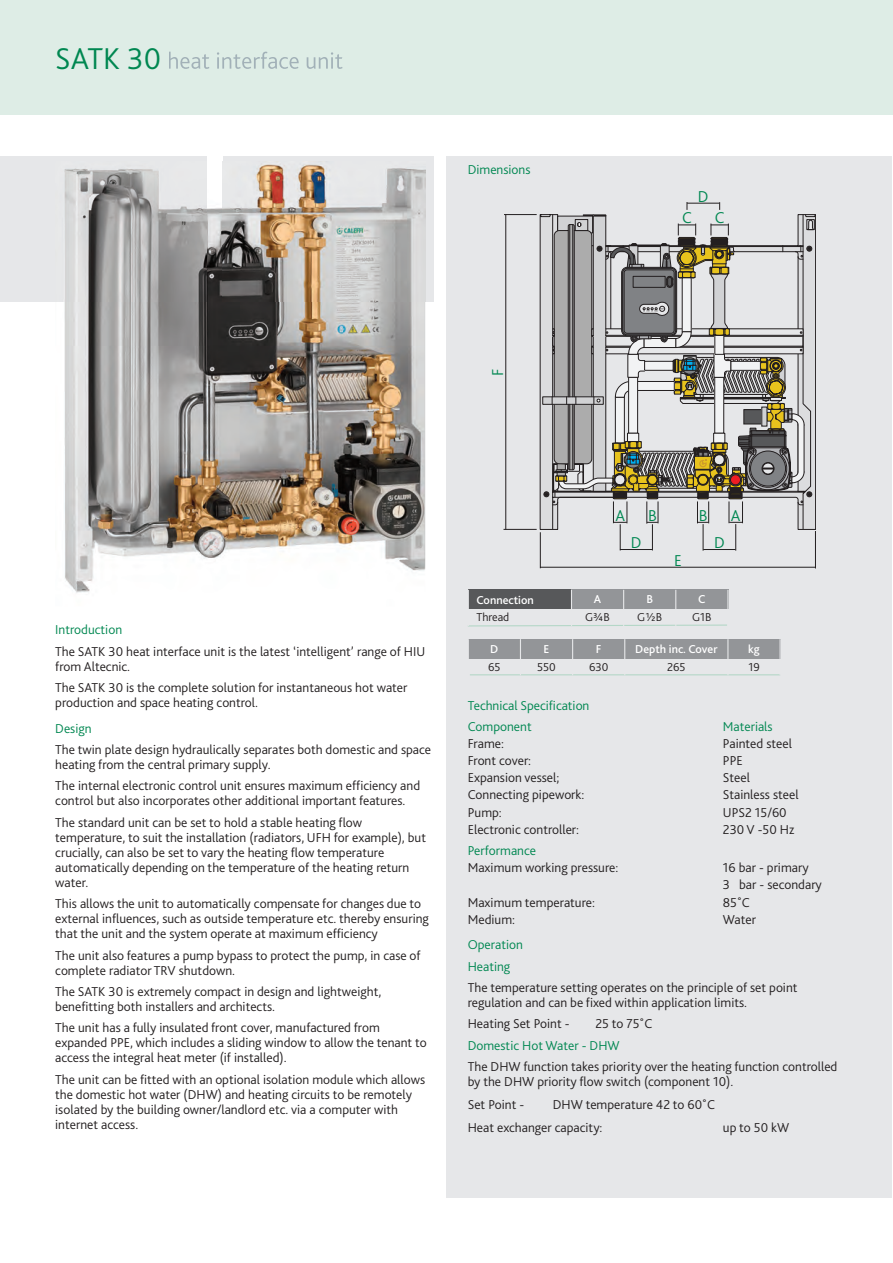
<style>
.page{position:relative;width:893px;height:1263px;background:#fff}
.page>*{position:absolute;margin:0;border:0;box-sizing:border-box;transform-origin:0 0}
.t1{font:300 31.5px "Bliss 2";color:#008751}
.t2{font:300 16.5px "Bliss 2";color:#008751}
.t3{font:300 13.5px/15px "Bliss 2";color:#231f20}
.t4{font:300 13.5px/21.5px "Bliss 2";color:#008751}
.t5{font:500 12px "Bliss 2";color:#fff}
.t6{font:300 12px "Bliss 2";color:#231f20}
</style>
<div class="page">
<div style="left:0;top:0;width:893px;height:115px;background:#deede6"></div>
<div style="left:446px;top:156px;width:445px;height:1042px;background:#e6e7e9"></div>
<svg style="left:169px;top:52px;width:147px;height:17px"></svg>
<div style="left:223px;top:156px;width:211px;height:145px;background:#e6e7e9"></div>
<div style="left:0;top:156px;width:207px;height:145px;background:#e6e7e9"></div>
<hr style="left:540px;top:532px;width:1px;height:36px;background:#231f20">
<hr style="left:815px;top:531px;width:1px;height:37px;background:#231f20">
<hr style="left:540px;top:567px;width:275px;height:1px;background:#231f20">
<hr style="left:503px;top:529px;width:34px;height:1px;background:#231f20">
<hr style="left:504px;top:214px;width:33px;height:1px;background:#231f20">
<hr style="left:505px;top:214px;width:1px;height:315px;background:#231f20">
<svg style="left:542px;top:202px;width:274px;height:349px"></svg>
<hr style="left:687px;top:203px;width:32px;height:1px;background:#231f20">
<svg style="left:468px;top:624px;width:259px;height:3px"></svg>
<hr style="left:470px;top:674px;width:310px;height:1px;background:#b4d7c7">
<div style="left:468px;top:639px;width:52px;height:19px;background:#939598"></div>
<div style="left:520px;top:639px;width:53px;height:19px;background:#939598"></div>
<div style="left:573px;top:639px;width:52px;height:19px;background:#939598"></div>
<div style="left:625px;top:639px;width:103px;height:19px;background:#939598"></div>
<div style="left:728px;top:639px;width:53px;height:19px;background:#939598"></div>
<hr style="left:468px;top:639px;width:1px;height:36px;background:#e6e7e9">
<hr style="left:520px;top:639px;width:1px;height:36px;background:#e6e7e9">
<hr style="left:572px;top:639px;width:1px;height:36px;background:#e6e7e9">
<hr style="left:624px;top:639px;width:1px;height:36px;background:#e6e7e9">
<hr style="left:727px;top:639px;width:1px;height:36px;background:#e6e7e9">
<hr style="left:779px;top:639px;width:2px;height:36px;background:#e6e7e9">
<div style="left:468px;top:590px;width:103px;height:19px;background:#57585a"></div>
<div style="left:571px;top:590px;width:53px;height:19px;background:#939598"></div>
<div style="left:624px;top:590px;width:52px;height:19px;background:#939598"></div>
<div style="left:676px;top:590px;width:52px;height:19px;background:#939598"></div>
<hr style="left:468px;top:590px;width:1px;height:36px;background:#e6e7e9">
<hr style="left:571px;top:590px;width:1px;height:36px;background:#e6e7e9">
<hr style="left:623px;top:590px;width:1px;height:36px;background:#e6e7e9">
<hr style="left:675px;top:590px;width:1px;height:36px;background:#e6e7e9">
<hr style="left:727px;top:590px;width:1px;height:36px;background:#e6e7e9">
<img style="left:55px;top:162px;width:370px;height:431px">
<img style="left:223px;top:162px;width:202px;height:139px">
<img style="left:55px;top:162px;width:152px;height:139px">
<h1 class="t1" style="left:55px;top:46px;width:107px">SATK 30</h1>
<p class="t4" style="left:468px;top:160px;width:64px">Dimensions</p>
<p class="t2" style="left:698px;top:190px;width:12px">D</p>
<p class="t2" style="left:682px;top:212px;width:11px">C</p>
<p class="t2" style="left:715px;top:212px;width:11px">C</p>
<p class="t2" style="left:492px;top:376px;width:9px;rotate:-90deg">F</p>
<p class="t4" style="left:55px;top:620px;width:68px">Introduction</p>
<p class="t3" style="left:55px;top:645px;width:371px">The SATK 30 heat interface unit is the latest ‘intelligent’ range of HIU from Altecnic.</p>
<p class="t3" style="left:55px;top:681px;width:354px">The SATK 30 is the complete solution for instantaneous hot water production and space heating control.</p>
<p class="t4" style="left:55px;top:719px;width:38px">Design</p>
<p class="t3" style="left:55px;top:743px;width:377px">The twin plate design hydraulically separates both domestic and space heating from the central primary supply.</p>
<p class="t3" style="left:55px;top:780px;width:366px">The internal electronic control unit ensures maximum efficiency and control but also incorporates other additional important features.</p>
<p class="t3" style="left:55px;top:816px;width:372px">The standard unit can be set to hold a stable heating flow temperature, to suit the installation (radiators, UFH for example), but crucially, can also be set to vary the heating flow temperature automatically depending on the temperature of the heating return water.</p>
<p class="t3" style="left:55px;top:897px;width:375px">This allows the unit to automatically compensate for changes due to external influences, such as outside temperature etc. thereby ensuring that the unit and the system operate at maximum efficiency</p>
<p class="t3" style="left:55px;top:949px;width:367px">The unit also features a pump bypass to protect the pump, in case of complete radiator TRV shutdown.</p>
<p class="t3" style="left:55px;top:985px;width:328px">The SATK 30 is extremely compact in design and lightweight, benefitting both installers and architects.</p>
<p class="t3" style="left:55px;top:1022px;width:373px">The unit has a fully insulated front cover, manufactured from expanded PPE, which includes a sliding window to allow the tenant to access the integral heat meter (if installed).</p>
<p class="t3" style="left:55px;top:1073px;width:371px">The unit can be fitted with an optional isolation module which allows the domestic hot water (DHW) and heating circuits to be remotely isolated by the building owner/landlord etc. via a computer with internet access.</p>
<p class="t2" style="left:615px;top:509px;width:11px">A</p>
<p class="t2" style="left:731px;top:509px;width:11px">A</p>
<p class="t2" style="left:648px;top:509px;width:10px">B</p>
<p class="t2" style="left:699px;top:509px;width:10px">B</p>
<p class="t2" style="left:631px;top:536px;width:12px">D</p>
<p class="t2" style="left:714px;top:536px;width:12px">D</p>
<p class="t2" style="left:674px;top:554px;width:9px">E</p>
<p class="t5" style="left:476px;top:595px;width:59px">Connection</p>
<p class="t5" style="left:594px;top:595px;width:9px">A</p>
<p class="t5" style="left:646px;top:595px;width:8px">B</p>
<p class="t5" style="left:698px;top:595px;width:9px">C</p>
<p class="t6" style="left:476px;top:613px;width:34px">Thread</p>
<p class="t6" style="left:585px;top:613px;width:26px">G¾B</p>
<p class="t6" style="left:637px;top:613px;width:26px">G½B</p>
<p class="t6" style="left:692px;top:613px;width:21px">G1B</p>
<p class="t5" style="left:490px;top:644px;width:10px">D</p>
<p class="t5" style="left:544px;top:644px;width:7px">E</p>
<p class="t5" style="left:596px;top:644px;width:7px">F</p>
<p class="t5" style="left:635px;top:644px;width:84px">Depth inc. Cover</p>
<p class="t5" style="left:748px;top:644px;width:13px">kg</p>
<p class="t6" style="left:488px;top:662px;width:14px">65</p>
<p class="t6" style="left:537px;top:662px;width:20px">550</p>
<p class="t6" style="left:589px;top:662px;width:21px">630</p>
<p class="t6" style="left:667px;top:662px;width:20px">265</p>
<p class="t6" style="left:748px;top:662px;width:13px">19</p>
<p class="t4" style="left:468px;top:696px;width:123px">Technical Specification<br>Component</p>
<p class="t4" style="left:723px;top:717px;width:51px">Materials</p>
<p class="t3" style="left:468px;top:737px;width:38px">Frame:</p>
<p class="t3" style="left:723px;top:737px;width:71px">Painted steel</p>
<p class="t3" style="left:468px;top:754px;width:65px">Front cover:</p>
<p class="t3" style="left:723px;top:754px;width:21px">PPE</p>
<p class="t3" style="left:468px;top:772px;width:93px">Expansion vessel;</p>
<p class="t3" style="left:723px;top:772px;width:29px">Steel</p>
<p class="t3" style="left:468px;top:789px;width:118px">Connecting pipework:</p>
<p class="t3" style="left:723px;top:789px;width:77px">Stainless steel</p>
<p class="t3" style="left:468px;top:806px;width:36px">Pump:</p>
<p class="t3" style="left:723px;top:806px;width:65px">UPS2 15/60</p>
<p class="t3" style="left:468px;top:823px;width:113px">Electronic controller:</p>
<p class="t3" style="left:723px;top:823px;width:73px">230 V -50 Hz</p>
<p class="t4" style="left:468px;top:841px;width:70px">Performance</p>
<p class="t3" style="left:468px;top:861px;width:152px">Maximum working pressure:</p>
<p class="t3" style="left:723px;top:860px;width:101px;line-height:17.1px">16 bar - primary<br>3 bar - secondary</p>
<p class="t3" style="left:468px;top:896px;width:129px">Maximum temperature:</p>
<p class="t3" style="left:723px;top:896px;width:29px">85˚C</p>
<p class="t3" style="left:468px;top:913px;width:49px">Medium:</p>
<p class="t3" style="left:723px;top:913px;width:35px">Water</p>
<p class="t4" style="left:468px;top:935px;width:57px">Operation<br>Heating</p>
<p class="t3" style="left:468px;top:981px;width:331px">The temperature setting operates on the principle of set point regulation and can be fixed within application limits.</p>
<p class="t3" style="left:468px;top:1018px;width:103px">Heating Set Point -</p>
<p class="t3" style="left:595px;top:1018px;width:59px">25 to 75˚C</p>
<p class="t4" style="left:468px;top:1036px;width:153px">Domestic Hot Water - DHW</p>
<p class="t3" style="left:468px;top:1060px;width:371px">The DHW function takes priority over the heating function controlled by the DHW priority flow switch (component 10).</p>
<p class="t3" style="left:468px;top:1098px;width:58px">Set Point -</p>
<p class="t3" style="left:468px;top:1094px;width:249px;line-height:23px;text-indent:85px">DHW temperature 42 to 60˚C<br>Heat exchanger capacity:</p>
<p class="t3" style="left:723px;top:1121px;width:68px">up to 50 kW</p>
</div>
